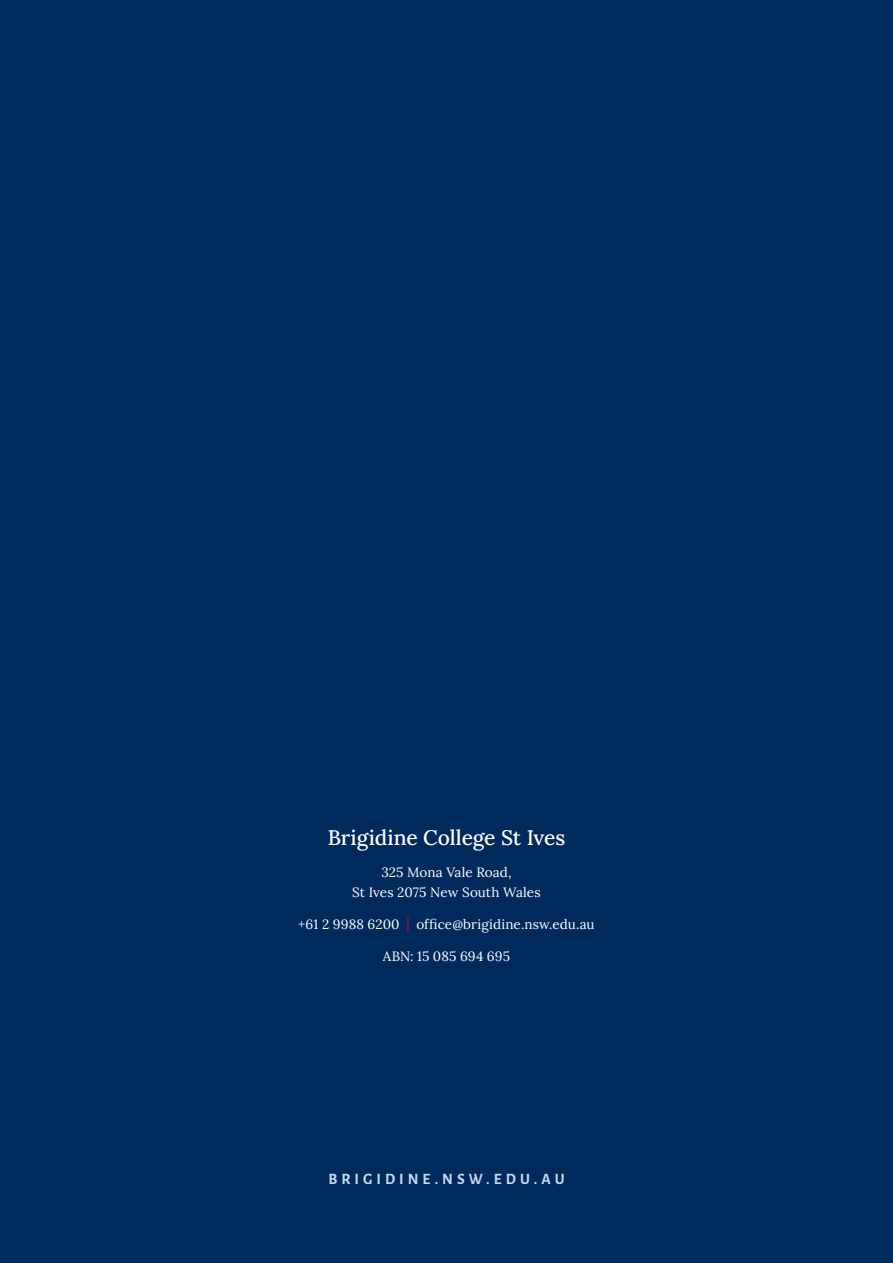
<style>
.page{position:relative;width:893px;height:1263px;background:#00295c}
.page>*{position:absolute;margin:0;border:0;box-sizing:border-box;transform-origin:0 0}
.t1{font:500 21px "Lora";letter-spacing:-.01em;color:#fff}
.t2{font:700 15.6px "Alegreya Sans SC";letter-spacing:.26em;color:#c3dbf1}
.t3{font:13.5px "Lora";letter-spacing:.005em;color:#fff}
.s1{font-weight:500;color:#b30437}
</style>
<div class="page">
<p class="t1" style="left:328px;top:821px;width:239px">Brigidine College St Ives</p>
<p class="t3" style="left:381px;top:862px;width:132px">325 Mona Vale Road,</p>
<p class="t3" style="left:352px;top:881px;width:190px">St Ives 2075 New South Wales</p>
<p class="t3" style="left:298px;top:914px;width:298px">+61 2 9988 6200 <span class="s1">|</span> office@brigidine.nsw.edu.au</p>
<p class="t3" style="left:383px;top:946px;width:129px">ABN: 15 085 694 695</p>
<p class="t2" style="left:328px;top:1167px;width:238px">BRIGIDINE.NSW.EDU.AU</p>
</div>
